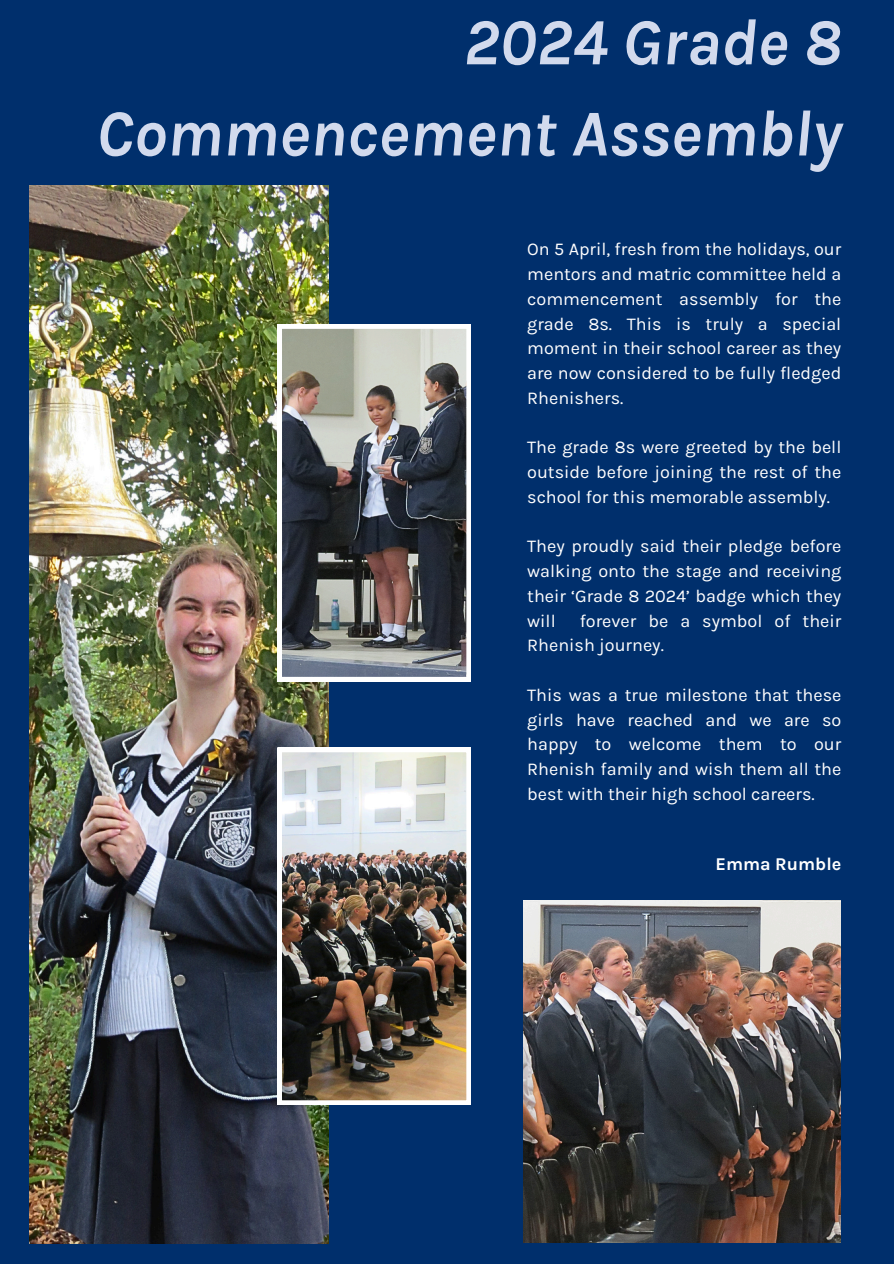
<style>
.page{position:relative;width:894px;height:1264px;background:#fff}
.page>*{position:absolute;margin:0;border:0;box-sizing:border-box;transform-origin:0 0}
.t1{font:italic 700 65.4px "Karla";color:#d2daed}
.t2{font:18px/24.8px "Karla";color:#fff;text-align:justify}
.t3{font:700 18px "Karla";color:#fff}
</style>
<div class="page">
<div style="left:0;top:0;width:893px;height:1263px;background:#002f6c"></div>
<img style="left:30px;top:186px;width:298px;height:1057px">
<img style="left:277px;top:324px;width:193px;height:357px">
<img style="left:277px;top:747px;width:193px;height:357px">
<img style="left:523px;top:900px;width:317px;height:342px">
<p class="t1" style="left:463px;top:4px;width:379px">2024 Grade 8</p>
<h2 class="t1" style="left:96px;top:95px;width:746px">Commencement Assembly</h2>
<p class="t2" style="left:527px;top:237px;width:315px">On 5 April, fresh from the holidays, our mentors and matric committee held a commencement assembly for the grade 8s. This is truly a special moment in their school career as they are now considered to be fully fledged Rhenishers.</p>
<p class="t2" style="left:527px;top:435px;width:315px">The grade 8s were greeted by the bell outside before joining the rest of the school for this memorable assembly.</p>
<p class="t2" style="left:527px;top:534px;width:315px">They proudly said their pledge before walking onto the stage and receiving their ‘Grade 8 2024’ badge which they will</p>
<p class="t2" style="left:527px;top:608px;width:315px;text-indent:53px">forever be a symbol of their<br>Rhenish journey.</p>
<p class="t2" style="left:527px;top:682px;width:315px">This was a true milestone that these girls have reached and we are so happy to welcome them to our Rhenish family and wish them all the best with their high school careers.</p>
<p class="t3" style="left:715px;top:853px;width:127px">Emma Rumble</p>
</div>
